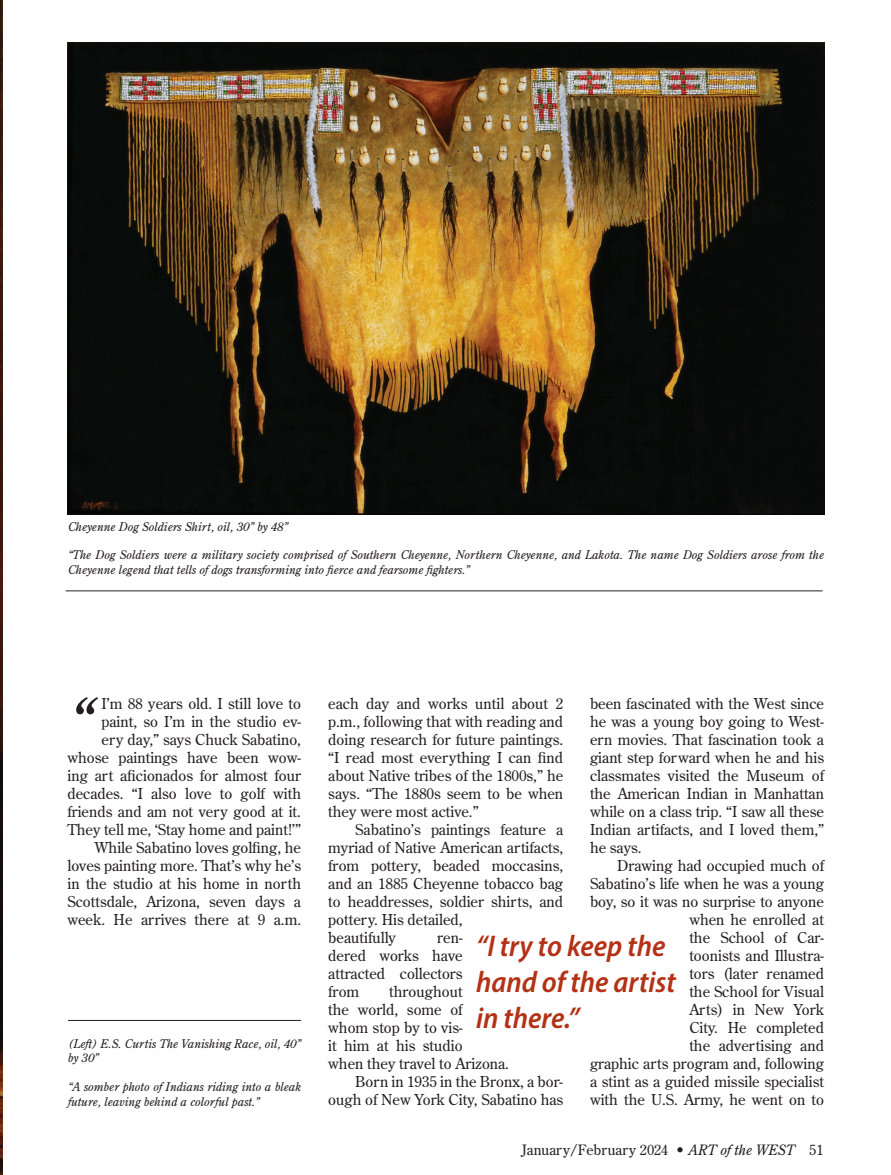
<style>
.page{position:relative;width:891px;height:1175px;background:#fff}
.page>*{position:absolute;margin:0;border:0;box-sizing:border-box;transform-origin:0 0}
.t1{font:italic 64.2px "Century Old Style Std";color:#231f20}
.t2{font:italic 600 semi-condensed 30px/36px "Myriad Pro";color:#b33115}
.t3{font:15px/18px "Century Old Style Std";color:#231f20;text-align:justify}
.t4{font:14.25px "Century Old Style Std";color:#231f20}
.t5{font:italic 12px/14.4px "Century Old Style Std";color:#231f20}
.s1{font-style:italic}
</style>
<div class="page">
<img style="left:0;top:0;width:2px;height:1174px">
<img style="left:67px;top:42px;width:757px;height:473px">
<hr style="left:66px;top:590px;width:757px;height:1px;background:#231f20">
<hr style="left:68px;top:1020px;width:233px;height:1px;background:#231f20">
<p class="t5" style="left:68px;top:519px;width:222px">Cheyenne Dog Soldiers Shirt, oil, 30” by 48”</p>
<p class="t5" style="left:68px;top:547px;width:758px">“The Dog Soldiers were a military society comprised of Southern Cheyenne, Northern Cheyenne, and Lakota. The name Dog Soldiers arose from the<br>Cheyenne legend that tells of dogs transforming into fierce and fearsome fighters.”</p>
<h1 class="t1" style="left:68px;top:681px;width:25px">“</h1>
<p class="t3" style="left:67px;top:694px;width:235px;text-align:right">I’m 88 years old. I still love to paint, so I’m in the studio ev-<br>ery day,” says Chuck Sabatino, whose paintings have been wow&shy;ing art aficionados for almost four decades. “I also love to golf with friends and am not very good at it.<br>They tell me, ‘Stay home and paint!’”<br>While Sabatino loves golfing, he loves painting more. That’s why he’s in the studio at his home in north<br>Scottsdale, Arizona, seven days a week. He arrives there at 9 a.m.</p>
<p class="t3" style="left:328px;top:694px;width:236px">each day and works until about 2 p.m., following that with reading and doing research for future paintings. “I read most everything I can find about Native tribes of the 1800s,” he says. “The 1880s seem to be when they were most active.”</p>
<p class="t3" style="left:590px;top:694px;width:236px">been fascinated with the West since he was a young boy going to West&shy;ern movies. That fascination took a giant step forward when he and his classmates visited the Museum of the American Indian in Manhattan while on a class trip. “I saw all these Indian artifacts, and I loved them,” he says.</p>
<p class="t3" style="left:590px;top:856px;width:236px;text-align:right">Drawing had occupied much of<br>Sabatino’s life when he was a young boy, so it was no surprise to anyone when he enrolled at<br>the School of Car-<br>toonists and Illustra-<br>tors (later renamed<br>the School for Visual<br>Arts) in New York<br>City. He completed<br>the advertising and<br>graphic arts program and, following a stint as a guided missile specialist with the U.S. Army, he went on to</p>
<p class="t3" style="left:328px;top:820px;width:236px;text-align:left;text-indent:27px">Sabatino’s paintings feature a myriad of Native American artifacts, from pottery, beaded moccasins, and an 1885 Cheyenne tobacco bag to headdresses, soldier shirts, and pottery. His detailed,<br>beautifully</p>
<h2 class="t2" style="left:476px;top:927px;width:201px">“I try to keep the hand of the artist in there.”</h2>
<p class="t3" style="left:328px;top:928px;width:136px;text-indent:109px">ren&shy;dered works have attracted collectors from</p>
<p class="t3" style="left:389px;top:982px;width:75px">throughout</p>
<p class="t3" style="left:328px;top:1000px;width:136px">the world, some of</p>
<p class="t3" style="left:328px;top:1018px;width:136px">whom stop by to vis-</p>
<p class="t3" style="left:328px;top:1036px;width:136px">it him at his studio</p>
<p class="t3" style="left:328px;top:1054px;width:182px">when they travel to Arizona.</p>
<p class="t3" style="left:355px;top:1072px;width:209px">Born in 1935 in the Bronx, a bor-</p>
<p class="t3" style="left:328px;top:1090px;width:236px">ough of New York City, Sabatino has</p>
<p class="t5" style="left:68px;top:1036px;width:235px">(Left) E.S. Curtis The Vanishing Race, oil, 40” by 30”</p>
<p class="t5" style="left:68px;top:1079px;width:235px">“A somber photo of Indians riding into a bleak future, leaving behind a colorful past.”</p>
<p class="t4" style="left:521px;top:1141px;width:304px">January/February 2024 • <span class="s1">ART of the WEST</span> 51</p>
</div>
